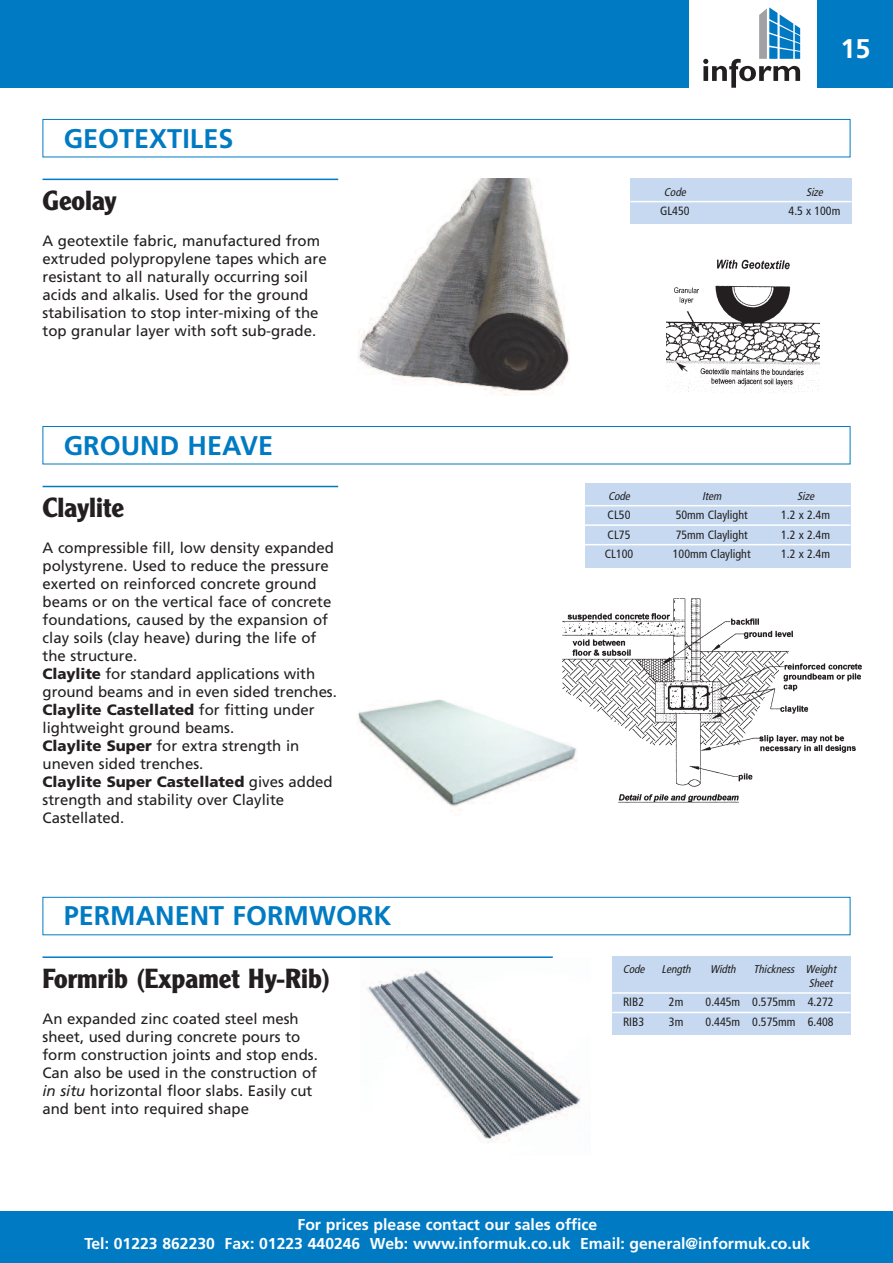
<style>
.page{position:relative;width:893px;height:1263px;background:#fff}
.page>*{position:absolute;margin:0;border:0;box-sizing:border-box;transform-origin:0 0}
.t1{font:700 27px "Frutiger";color:#007bc3}
.t2{font:700 27px "Clearface Gothic LH";color:#231f20}
.t3{font:700 27px "Frutiger";color:#fff}
.t4{font:700 15.75px/18.8px "Frutiger";color:#fff;text-align:center}
.t5{font:15px/18px "Frutiger";color:#231f20}
.t6{font:condensed 12px "Frutiger";color:#231f20}
.t7{font:italic condensed 11.25px/13.5px "Frutiger";color:#231f20}
.s1{font-weight:900}
.s2{font-style:italic}
</style>
<div class="page">
<img style="left:358px;top:699px;width:196px;height:112px">
<div style="left:1px;top:1211px;width:892px;height:52px;background:#007bc3"></div>
<div style="left:0;top:1211px;width:13px;height:52px;background:#007bc3"></div>
<div style="left:0;top:0;width:689px;height:87px;background:#007bc3"></div>
<div style="left:816px;top:0;width:77px;height:87px;background:#007bc3"></div>
<svg style="left:703px;top:7px;width:97px;height:81px"></svg>
<img style="left:360px;top:970px;width:221px;height:173px">
<div style="left:630px;top:179px;width:221px;height:45px;background:#c6d9f0"></div>
<hr style="left:630px;top:201px;width:221px;height:1px;background:#fff">
<hr style="left:43px;top:486px;width:295px;height:1px;background:#007bc3">
<hr style="left:43px;top:956px;width:510px;height:2px;background:#007bc3">
<div style="left:612px;top:956px;width:238px;height:79px;background:#c6d9f0"></div>
<hr style="left:612px;top:992px;width:238px;height:2px;background:#fff">
<hr style="left:612px;top:1012px;width:238px;height:1px;background:#fff">
<div style="left:43px;top:897px;width:807px;height:38px;border:1px solid #007bc3"></div>
<img style="left:358px;top:178px;width:212px;height:218px">
<div style="left:43px;top:426px;width:807px;height:38px;border:1px solid #007bc3"></div>
<div style="left:43px;top:119px;width:807px;height:38px;border:1px solid #007bc3"></div>
<img style="left:554px;top:598px;width:308px;height:205px">
<hr style="left:43px;top:179px;width:295px;height:1px;background:#007bc3">
<div style="left:585px;top:483px;width:265px;height:84px;background:#c6d9f0"></div>
<hr style="left:585px;top:505px;width:265px;height:1px;background:#fff">
<hr style="left:585px;top:524px;width:265px;height:2px;background:#fff">
<hr style="left:585px;top:544px;width:265px;height:1px;background:#fff">
<img style="left:666px;top:259px;width:154px;height:133px">
<h1 class="t1" style="left:64px;top:127px;width:171px">GEOTEXTILES</h1>
<h1 class="t2" style="left:43px;top:191px;width:75px">Geolay</h1>
<p class="t5" style="left:43px;top:233px;width:286px">A geotextile fabric, manufactured from extruded polypropylene tapes which are resistant to all naturally occurring soil acids and alkalis. Used for the ground stabilisation to stop inter-mixing of the top granular layer with soft sub-grade.</p>
<h1 class="t1" style="left:64px;top:434px;width:211px">GROUND HEAVE</h1>
<h1 class="t2" style="left:43px;top:498px;width:83px">Claylite</h1>
<p class="t5" style="left:43px;top:540px;width:296px">A compressible fill, low density expanded polystyrene. Used to reduce the pressure exerted on reinforced concrete ground beams or on the vertical face of concrete foundations, caused by the expansion of clay soils (clay heave) during the life of the structure.<br><span class="s1">Claylite</span> for standard applications with ground beams and in even sided trenches.<br><span class="s1">Claylite Castellated</span> for fitting under lightweight ground beams.<br><span class="s1">Claylite Super</span> for extra strength in uneven sided trenches.<br><span class="s1">Claylite Super Castellated</span> gives added strength and stability over Claylite Castellated.</p>
<h1 class="t1" style="left:64px;top:905px;width:329px">PERMANENT FORMWORK</h1>
<h1 class="t2" style="left:43px;top:968px;width:289px">Formrib (Expamet Hy-Rib)</h1>
<p class="t5" style="left:42px;top:1011px;width:277px">An expanded zinc coated steel mesh sheet, used during concrete pours to form construction joints and stop ends.<br>Can also be used in the construction of <span class="s2">in situ</span> horizontal floor slabs. Easily cut and bent into required shape</p>
<h1 class="t3" style="left:840px;top:38px;width:32px">15</h1>
<p class="t7" style="left:664px;top:186px;width:26px">Code</p>
<p class="t7" style="left:806px;top:186px;width:21px">Size</p>
<p class="t6" style="left:660px;top:206px;width:31px">GL450</p>
<p class="t6" style="left:789px;top:206px;width:53px">4.5 x 100m</p>
<p class="t7" style="left:608px;top:490px;width:26px">Code</p>
<p class="t7" style="left:702px;top:490px;width:23px">Item</p>
<p class="t7" style="left:797px;top:490px;width:21px">Size</p>
<p class="t6" style="left:608px;top:510px;width:24px">CL50</p>
<p class="t6" style="left:676px;top:510px;width:73px">50mm Claylight</p>
<p class="t6" style="left:781px;top:510px;width:50px">1.2 x 2.4m</p>
<p class="t6" style="left:608px;top:530px;width:24px">CL75</p>
<p class="t6" style="left:676px;top:530px;width:73px">75mm Claylight</p>
<p class="t6" style="left:781px;top:530px;width:50px">1.2 x 2.4m</p>
<p class="t6" style="left:605px;top:549px;width:30px">CL100</p>
<p class="t6" style="left:673px;top:549px;width:79px">100mm Claylight</p>
<p class="t6" style="left:781px;top:549px;width:50px">1.2 x 2.4m</p>
<p class="t7" style="left:623px;top:964px;width:26px">Code</p>
<p class="t7" style="left:661px;top:964px;width:33px">Length</p>
<p class="t7" style="left:710px;top:964px;width:29px">Width</p>
<p class="t7" style="left:809px;top:964px;width:31px;text-indent:-55px">Thickness Weight<br>Sheet</p>
<p class="t6" style="left:623px;top:997px;width:23px">RIB2</p>
<p class="t6" style="left:669px;top:997px;width:16px">2m</p>
<p class="t6" style="left:706px;top:997px;width:130px">0.445m 0.575mm 4.272</p>
<p class="t6" style="left:623px;top:1017px;width:23px">RIB3</p>
<p class="t6" style="left:669px;top:1017px;width:16px">3m</p>
<p class="t6" style="left:706px;top:1017px;width:130px">0.445m 0.575mm 6.408</p>
<p class="t4" style="left:85px;top:1217px;width:727px">For prices please contact our sales office<br>Tel: 01223 862230 Fax: 01223 440246 Web: www.informuk.co.uk Email: general@informuk.co.uk</p>
</div>
